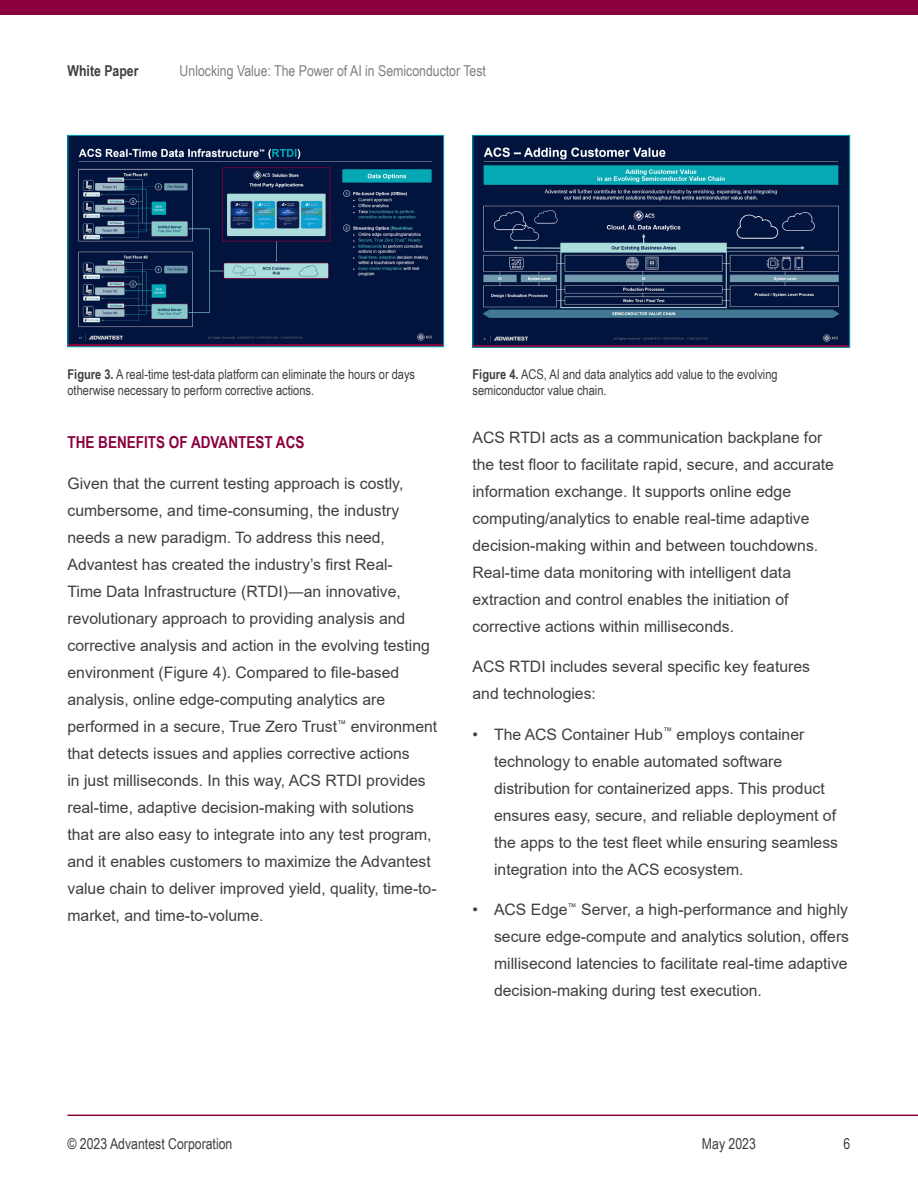
<style>
.page{position:relative;width:918px;height:1188px;background:#fff}
.page>*{position:absolute;margin:0;border:0;box-sizing:border-box;transform-origin:0 0}
.t1{font:700 16.5px "Arial Narrow";color:#8c003d}
.Paragraph_Style_1{font:15.75px/27px "Arial";color:#3f3f3f}
.t2{font:15px "Arial Narrow";color:#7f7f7f}
.t3{font:15px "Arial Narrow";color:#3f3f3f}
.t4{font:700 15px "Arial Narrow";color:#3f3f3f}
.Figure_label{font:13.5px/16.2px "Arial Narrow";color:#3f3f3f}
.s1{font-weight:700}
</style>
<div class="page">
<div style="left:0;top:0;width:918px;height:15px;background:#8c003d"></div>
<hr style="left:68px;top:1115px;width:850px;height:1px;background:#8c003d">
<img style="left:474px;top:137px;width:374px;height:209px">
<div style="left:472px;top:135px;width:378px;height:213px;border:1px solid #05a8b3"></div>
<img style="left:70px;top:137px;width:372px;height:208px">
<div style="left:68px;top:135px;width:376px;height:212px;border:1px solid #05a8b3"></div>
<p class="t4" style="left:68px;top:59px;width:73px">White Paper</p>
<p class="t2" style="left:180px;top:60px;width:308px">Unlocking Value: The Power of AI in Semiconductor Test</p>
<p class="Figure_label" style="left:68px;top:365px;width:349px"><span class="s1">Figure 3.</span> A real-time test-data platform can eliminate the hours or days otherwise necessary to perform corrective actions.</p>
<p class="t1" style="left:68px;top:430px;width:239px">THE BENEFITS OF ADVANTEST ACS</p>
<p class="Paragraph_Style_1" style="left:68px;top:470px;width:371px">Given that the current testing approach is costly, cumbersome, and time-consuming, the industry needs a new paradigm. To address this need, Advantest has created the industry’s first Real-<br>Time Data Infrastructure (RTDI)―an innovative, revolutionary approach to providing analysis and corrective analysis and action in the evolving testing environment (Figure 4). Compared to file-based analysis, online edge-computing analytics are performed in a secure, True Zero Trust<sup>™</sup> environment that detects issues and applies corrective actions<br>in just milliseconds. In this way, ACS RTDI provides real-time, adaptive decision-making with solutions that are also easy to integrate into any test program, and it enables customers to maximize the Advantest value chain to deliver improved yield, quality, time-to&shy;market, and time-to-volume.</p>
<p class="Figure_label" style="left:472px;top:366px;width:307px"><span class="s1">Figure 4.</span> ACS, AI and data analytics add value to the evolving semiconductor value chain.</p>
<p class="Paragraph_Style_1" style="left:472px;top:424px;width:363px">ACS RTDI acts as a communication backplane for the test floor to facilitate rapid, secure, and accurate information exchange. It supports online edge computing/analytics to enable real-time adaptive decision-making within and between touchdowns.<br>Real-time data monitoring with intelligent data extraction and control enables the initiation of corrective actions within milliseconds.</p>
<p class="Paragraph_Style_1" style="left:472px;top:653px;width:339px">ACS RTDI includes several specific key features and technologies:</p>
<p class="Paragraph_Style_1" style="left:494px;top:721px;width:346px;text-indent:-22px">• The ACS Container Hub<sup>™</sup> employs container technology to enable automated software distribution for containerized apps. This product ensures easy, secure, and reliable deployment of the apps to the test fleet while ensuring seamless integration into the ACS ecosystem.</p>
<p class="Paragraph_Style_1" style="left:494px;top:896px;width:357px;text-align:justify;text-indent:-22px">• ACS Edge<sup>™</sup> Server, a high-performance and highly secure edge-compute and analytics solution, offers millisecond latencies to facilitate real-time adaptive decision-making during test execution.</p>
<p class="t3" style="left:68px;top:1133px;width:166px">© 2023 Advantest Corporation</p>
<p class="t3" style="left:702px;top:1133px;width:56px">May 2023</p>
<p class="t3" style="left:844px;top:1133px;width:8px">6</p>
</div>
